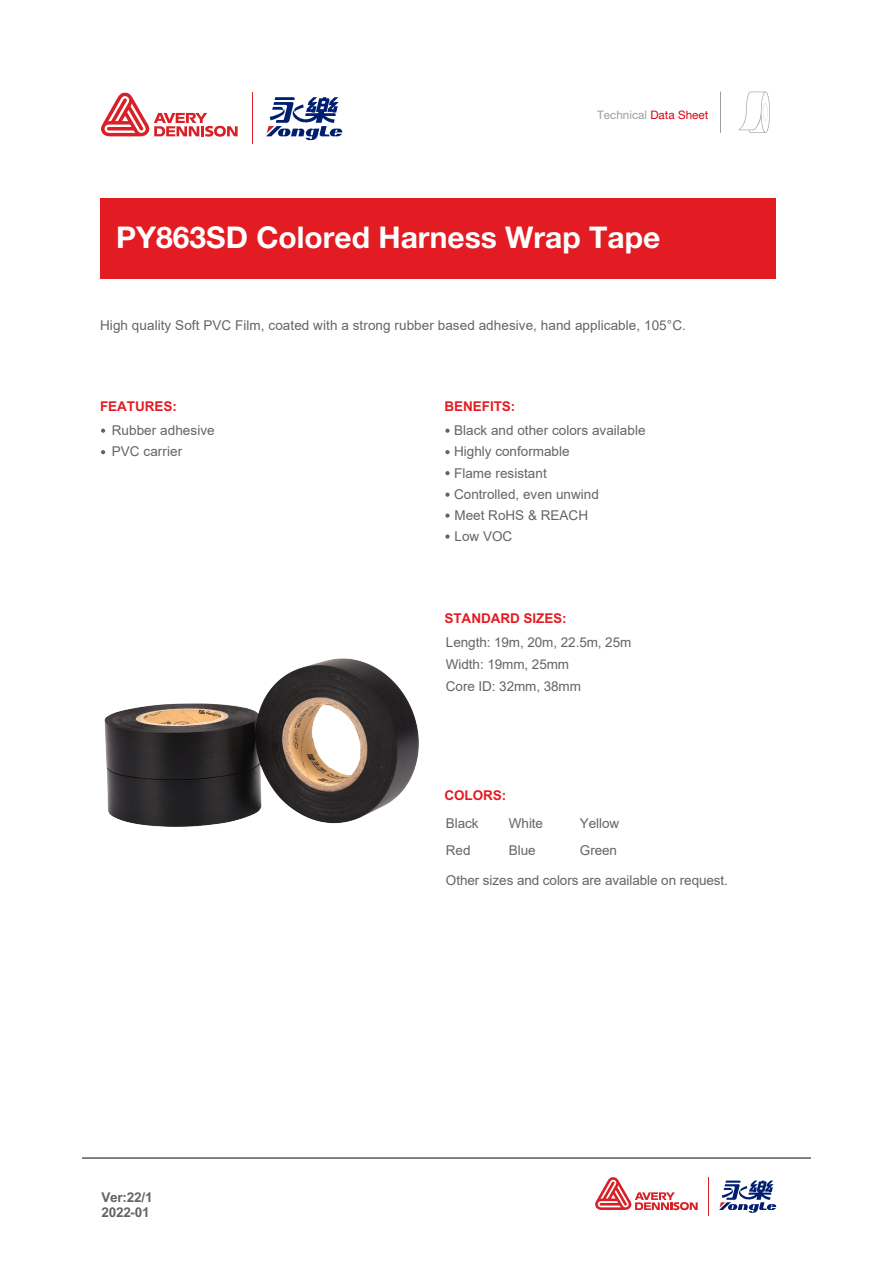
<style>
.page{position:relative;width:893px;height:1263px;background:#fff}
.page>*{position:absolute;margin:0;border:0;box-sizing:border-box;transform-origin:0 0}
.t1{font:700 30px "Helvetica Neue LT Pro";color:#fff}
.t2{font:13.5px/21.1px "Arial";color:#666366}
.t3{font:700 13.5px "Arial";letter-spacing:-.005em;color:#e31b23}
.t4{font:700 13.5px/14.1px "Arial";letter-spacing:-.015em;color:#666366}
.t5{font:11.7px "Helvetica Neue LT Pro";color:#9e9e9f}
.s1{color:#df0011}
</style>
<div class="page">
<div style="left:100px;top:198px;width:675px;height:80px;background:#e31b23"></div>
<hr style="left:252px;top:93px;width:1px;height:51px;background:#d92026">
<svg style="left:101px;top:92px;width:137px;height:45px"></svg>
<svg style="left:266px;top:97px;width:76px;height:43px"></svg>
<svg style="left:101px;top:429px;width:4px;height:4px"></svg>
<svg style="left:101px;top:450px;width:4px;height:4px"></svg>
<svg style="left:739px;top:92px;width:31px;height:41px"></svg>
<hr style="left:720px;top:92px;width:1px;height:41px;background:#9e9e9f">
<svg style="left:445px;top:429px;width:5px;height:4px"></svg>
<svg style="left:445px;top:450px;width:5px;height:4px"></svg>
<svg style="left:445px;top:471px;width:5px;height:4px"></svg>
<svg style="left:445px;top:492px;width:5px;height:5px"></svg>
<svg style="left:445px;top:513px;width:5px;height:5px"></svg>
<svg style="left:445px;top:534px;width:5px;height:5px"></svg>
<img style="left:104px;top:658px;width:315px;height:169px">
<hr style="left:709px;top:1177px;width:1px;height:39px;background:#d92026">
<svg style="left:595px;top:1177px;width:103px;height:33px"></svg>
<svg style="left:719px;top:1180px;width:57px;height:33px"></svg>
<hr style="left:82px;top:1158px;width:729px;height:1px;background:#595757">
<p class="t5" style="left:597px;top:108px;width:113px">Technical <span class="s1">Data Sheet</span></p>
<h1 class="t1" style="left:116px;top:219px;width:545px">PY863SD Colored Harness Wrap Tape</h1>
<p class="t2" style="left:100px;top:315px;width:587px">High quality Soft PVC Film, coated with a strong rubber based adhesive, hand applicable, 105°C.</p>
<p class="t3" style="left:100px;top:398px;width:78px">FEATURES:</p>
<p class="t2" style="left:112px;top:420px;width:104px">Rubber adhesive<br>PVC carrier</p>
<p class="t4" style="left:101px;top:1191px;width:53px">Ver:22/1<br>2022-01</p>
<p class="t3" style="left:445px;top:398px;width:72px">BENEFITS:</p>
<p class="t2" style="left:454px;top:420px;width:193px">Black and other colors available<br>Highly conformable<br>Flame resistant<br>Controlled, even unwind<br>Meet RoHS &amp; REACH<br>Low VOC</p>
<p class="t3" style="left:444px;top:610px;width:124px">STANDARD SIZES:</p>
<p class="t2" style="left:446px;top:631px;width:187px;line-height:22px">Length: 19m, 20m, 22.5m, 25m<br>Width: 19mm, 25mm<br>Core ID: 32mm, 38mm</p>
<p class="t3" style="left:444px;top:787px;width:63px">COLORS:</p>
<p class="t2" style="left:446px;top:812px;width:34px">Black</p>
<p class="t2" style="left:509px;top:812px;width:36px">White</p>
<p class="t2" style="left:580px;top:812px;width:41px">Yellow</p>
<p class="t2" style="left:446px;top:840px;width:26px">Red</p>
<p class="t2" style="left:509px;top:840px;width:28px">Blue</p>
<p class="t2" style="left:580px;top:840px;width:39px">Green</p>
<p class="t2" style="left:446px;top:869px;width:284px">Other sizes and colors are available on request.</p>
</div>
